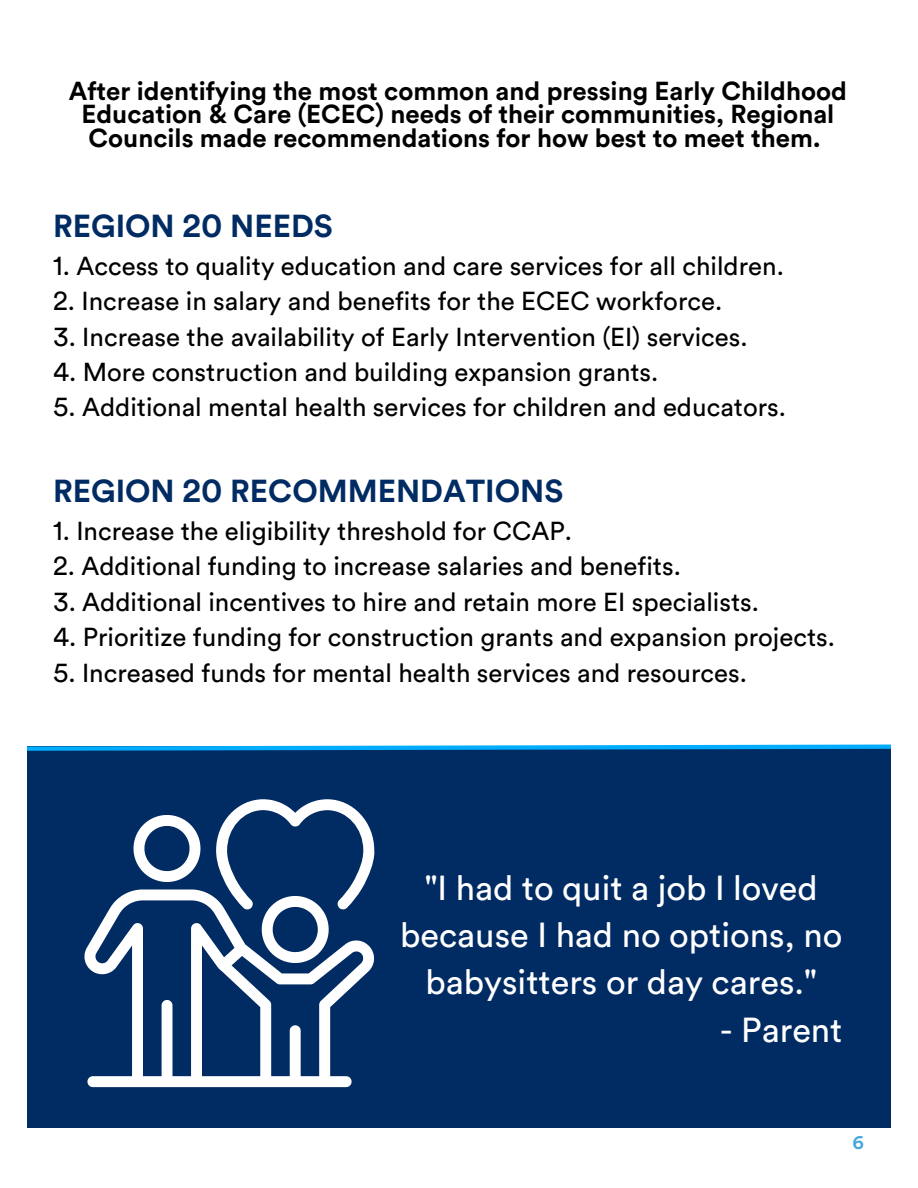
<style>
.page{position:relative;width:918px;height:1188px;background:#fff}
.page>*{position:absolute;margin:0;border:0;box-sizing:border-box;transform-origin:0 0}
.t1{font:34.35px/47.2px "Circular Air Pro";color:#fff;text-align:center}
.t2{font:700 31.5px "Circular Air Pro";color:#002b63}
.t3{font:25.8px "Circular Air Pro";color:#000}
.t4{font:700 25.8px/23.7px "Circular Air Pro";color:#000;text-align:center}
.t5{font:700 18px "Circular Air Pro";color:#43a7dd}
</style>
<div class="page">
<div style="left:27px;top:746px;width:864px;height:382px;background:#002b63"></div>
<svg style="left:134px;top:815px;width:66px;height:67px"></svg>
<svg style="left:84px;top:889px;width:290px;height:198px"></svg>
<svg style="left:216px;top:799px;width:158px;height:164px"></svg>
<svg style="left:27px;top:744px;width:864px;height:7px"></svg>
<p class="t4" style="left:69px;top:78px;width:780px">After identifying the most common and pressing Early Childhood<br>Education &amp; Care (ECEC) needs of their communities, Regional<br>Councils made recommendations for how best to meet them.</p>
<h3 class="t2" style="left:53px;top:204px;width:281px">REGION 20 NEEDS</h3>
<p class="t3" style="left:53px;top:248px;width:732px">1. Access to quality education and care services for all children.</p>
<p class="t3" style="left:53px;top:284px;width:671px">2. Increase in salary and benefits for the ECEC workforce.</p>
<p class="t3" style="left:53px;top:319px;width:696px">3. Increase the availability of Early Intervention (EI) services.</p>
<p class="t3" style="left:53px;top:355px;width:607px">4. More construction and building expansion grants.</p>
<p class="t3" style="left:53px;top:390px;width:734px">5. Additional mental health services for children and educators.</p>
<h3 class="t2" style="left:53px;top:470px;width:512px">REGION 20 RECOMMENDATIONS</h3>
<p class="t3" style="left:53px;top:514px;width:520px">1. Increase the eligibility threshold for CCAP.</p>
<p class="t3" style="left:53px;top:549px;width:629px">2. Additional funding to increase salaries and benefits.</p>
<p class="t3" style="left:53px;top:584px;width:708px">3. Additional incentives to hire and retain more EI specialists.</p>
<p class="t3" style="left:53px;top:620px;width:783px">4. Prioritize funding for construction grants and expansion projects.</p>
<p class="t3" style="left:53px;top:655px;width:695px">5. Increased funds for mental health services and resources.</p>
<p class="t1" style="left:400px;top:863px;width:444px">"I had to quit a job I loved because I had no options, no babysitters or day cares."</p>
<p class="t1" style="left:720px;top:1004px;width:124px">- Parent</p>
<p class="t5" style="left:853px;top:1130px;width:13px">6</p>
</div>
